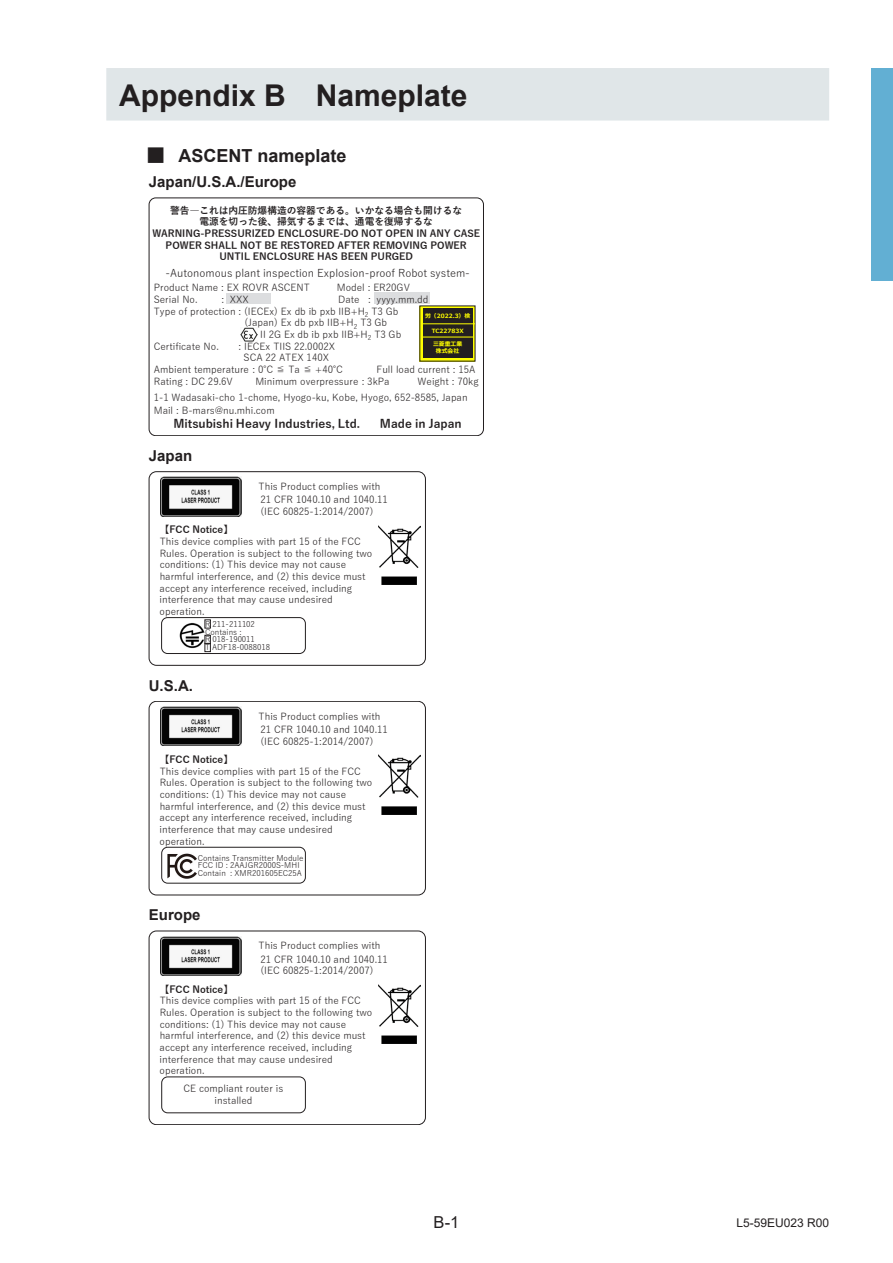
<style>
.page{position:relative;width:893px;height:1263px;background:#fff}
.page>*{position:absolute;margin:0;border:0;box-sizing:border-box;transform-origin:0 0}
.t1{font:700 30px "Arial";color:#231f20}
.t2{font:700 18px "Arial";color:#231f20}
.t3{font:16.5px "Arial";color:#231f20}
.t4{font:700 15px "Arial";color:#231f20}
.t5{font:12px "Arial";color:#231f20}
.t6{font:700 11.7px "Yu Gothic";color:#231f20}
.t7{font:10.8px "Yu Gothic";letter-spacing:-.005em;color:#231f20}
.t8{font:9.75px/11.7px "Yu Gothic";color:#231f20}
.t9{font:700 9.75px/11.7px "Yu Gothic";color:#231f20;text-align:center}
.t10{font:7.8px/7.8px "Yu Gothic";letter-spacing:-.005em;color:#231f20}
.t11{font:700 5.85px/6.8px "Meiryo UI";color:#ff0;text-align:center}
.s1{font-family:"Shin Go Pro";font-weight:500}
.s2{font-weight:700}
</style>
<div class="page">
<div style="left:872px;top:68px;width:21px;height:213px;background:#62afd3"></div>
<div style="left:106px;top:68px;width:723px;height:53px;background:#e0e6e8"></div>
<div style="left:375px;top:293px;width:55px;height:11px;background:#dcdddf"></div>
<div style="left:227px;top:293px;width:44px;height:11px;background:#dcdddf"></div>
<div style="left:149px;top:198px;width:335px;height:238px;border:1px solid #231f20;border-radius:7px"></div>
<img style="left:241px;top:327px;width:16px;height:14px">
<div style="left:420px;top:306px;width:55px;height:55px;background:#ff0"></div>
<div style="left:423px;top:308px;width:50px;height:50px;background:#231f20"></div>
<hr style="left:423px;top:323px;width:52px;height:1px;background:#ff0">
<hr style="left:422px;top:337px;width:52px;height:1px;background:#ff0">
<img style="left:379px;top:525px;width:42px;height:59px">
<img style="left:160px;top:477px;width:82px;height:39px">
<img style="left:180px;top:623px;width:25px;height:26px">
<div style="left:205px;top:619px;width:6px;height:9px;border:1px solid #231f20"></div>
<div style="left:205px;top:635px;width:6px;height:9px;border:1px solid #231f20"></div>
<div style="left:205px;top:643px;width:6px;height:9px;border:1px solid #231f20"></div>
<div style="left:149px;top:471px;width:277px;height:194px;border:1px solid #231f20;border-radius:7px"></div>
<div style="left:161px;top:617px;width:144px;height:37px;border:1px solid #231f20;border-radius:6px"></div>
<img style="left:167px;top:853px;width:29px;height:26px">
<div style="left:162px;top:847px;width:143px;height:36px;border:1px solid #231f20;border-radius:6px"></div>
<img style="left:379px;top:755px;width:42px;height:59px">
<img style="left:160px;top:707px;width:82px;height:39px">
<div style="left:149px;top:701px;width:277px;height:194px;border:1px solid #231f20;border-radius:7px"></div>
<div style="left:162px;top:1077px;width:143px;height:36px;border:1px solid #231f20;border-radius:6px"></div>
<img style="left:379px;top:984px;width:42px;height:60px">
<img style="left:160px;top:936px;width:82px;height:39px">
<div style="left:149px;top:931px;width:277px;height:194px;border:1px solid #231f20;border-radius:7px"></div>
<h1 class="t1" style="left:119px;top:74px;width:350px">Appendix B Nameplate</h1>
<h2 class="t2" style="left:147px;top:143px;width:201px"><span class="s1">■</span> ASCENT nameplate</h2>
<h3 class="t4" style="left:149px;top:172px;width:149px">Japan/U.S.A./Europe</h3>
<p class="t9" style="left:152px;top:204px;width:329px">警告―これは内圧防爆構造の容器である。いかなる場合も開けるな<br>電源を切った後、掃気するまでは、通電を復帰するなWARNING-PRESSURIZED ENCLOSURE-DO NOT OPEN IN ANY CASE POWER SHALL NOT BE RESTORED AFTER REMOVING POWER UNTIL ENCLOSURE HAS BEEN PURGED</p>
<p class="t7" style="left:165px;top:263px;width:306px">-Autonomous plant inspection Explosion-proof Robot system-</p>
<p class="t8" style="left:154px;top:281px;width:158px">Product Name : EX ROVR ASCENT</p>
<p class="t8" style="left:337px;top:281px;width:75px">Model : ER20GV</p>
<p class="t8" style="left:154px;top:292px;width:45px">Serial No.</p>
<p class="t8" style="left:221px;top:292px;width:29px">: XXX</p>
<p class="t8" style="left:338px;top:292px;width:92px">Date : yyyy.mm.dd</p>
<p class="t8" style="left:154px;top:304px;width:246px">Type of protection : (IECEx) Ex db ib pxb IIB+H<sub>2</sub> T3 Gb</p>
<p class="t8" style="left:244px;top:316px;width:144px">(Japan) Ex db pxb IIB+H<sub>2</sub> T3 Gb</p>
<p class="t8" style="left:260px;top:327px;width:142px">II 2G Ex db ib pxb IIB+H<sub>2</sub> T3 Gb</p>
<p class="t8" style="left:154px;top:339px;width:67px">Certificate No.</p>
<p class="t8" style="left:239px;top:339px;width:98px">: IECEx TIIS 22.0002X</p>
<p class="t8" style="left:244px;top:351px;width:87px">SCA 22 ATEX 140X</p>
<p class="t8" style="left:154px;top:362px;width:190px">Ambient temperature : 0℃ ≦ Ta ≦ +40℃</p>
<p class="t8" style="left:376px;top:362px;width:101px">Full load current : 15A</p>
<p class="t8" style="left:154px;top:374px;width:81px">Rating : DC 29.6V</p>
<p class="t8" style="left:255px;top:374px;width:136px">Minimum overpressure : 3kPa</p>
<p class="t11" style="left:425px;top:312px;width:47px">労（2022.3）検</p>
<p class="t11" style="left:432px;top:327px;width:33px">TC22783X</p>
<p class="t11" style="left:433px;top:341px;width:31px">三菱重工業株式会社</p>
<p class="t8" style="left:154px;top:372px;width:326px;line-height:15.9px;text-indent:264px">Weight : 70kg<br>1-1 Wadasaki-cho 1-chome, Hyogo-ku, Kobe, Hyogo, 652-8585, Japan</p>
<p class="t8" style="left:154px;top:403px;width:123px">Mail : B-mars@nu.mhi.com</p>
<p class="t6" style="left:173px;top:417px;width:188px">Mitsubishi Heavy Industries, Ltd.</p>
<p class="t6" style="left:380px;top:417px;width:83px">Made in Japan</p>
<h3 class="t4" style="left:149px;top:445px;width:45px">Japan</h3>
<p class="t8" style="left:259px;top:478px;width:131px;line-height:13.4px">This Product complies with<br>21 CFR 1040.10 and 1040.11</p>
<p class="t8" style="left:260px;top:504px;width:115px">(IEC 60825-1:2014/2007)</p>
<p class="t8" style="left:160px;top:522px;width:214px">【<span class="s2">FCC Notice</span>】<br>This device complies with part 15 of the FCC Rules. Operation is subject to the following two conditions: (1) This device may not cause harmful interference, and (2) this device must accept any interference received, including interference that may cause undesired operation.</p>
<p class="t10" style="left:205px;top:619px;width:67px">R 211-211102<br>Contains :<br>R 018-190011<br>T ADF18-0088018</p>
<h3 class="t4" style="left:149px;top:675px;width:46px">U.S.A.</h3>
<p class="t8" style="left:259px;top:708px;width:131px;line-height:13.4px">This Product complies with<br>21 CFR 1040.10 and 1040.11</p>
<p class="t8" style="left:260px;top:734px;width:115px">(IEC 60825-1:2014/2007)</p>
<p class="t8" style="left:160px;top:752px;width:214px">【<span class="s2">FCC Notice</span>】<br>This device complies with part 15 of the FCC Rules. Operation is subject to the following two conditions: (1) This device may not cause harmful interference, and (2) this device must accept any interference received, including interference that may cause undesired operation.</p>
<p class="t10" style="left:198px;top:853px;width:107px">Contains Transmitter Module<br>FCC ID : 2AAJGR2000S-MHI<br>Contain : XMR201605EC25A</p>
<h3 class="t4" style="left:149px;top:905px;width:53px">Europe</h3>
<p class="t8" style="left:259px;top:938px;width:131px;line-height:13.4px">This Product complies with<br>21 CFR 1040.10 and 1040.11</p>
<p class="t8" style="left:260px;top:963px;width:115px">(IEC 60825-1:2014/2007)</p>
<p class="t8" style="left:160px;top:982px;width:214px">【<span class="s2">FCC Notice</span>】<br>This device complies with part 15 of the FCC Rules. Operation is subject to the following two conditions: (1) This device may not cause harmful interference, and (2) this device must accept any interference received, including interference that may cause undesired operation.</p>
<p class="t8" style="left:183px;top:1081px;width:101px;text-align:center">CE compliant router is installed</p>
<h3 class="t3" style="left:434px;top:1211px;width:27px">B-1</h3>
<p class="t5" style="left:736px;top:1214px;width:94px">L5-59EU023 R00</p>
</div>
